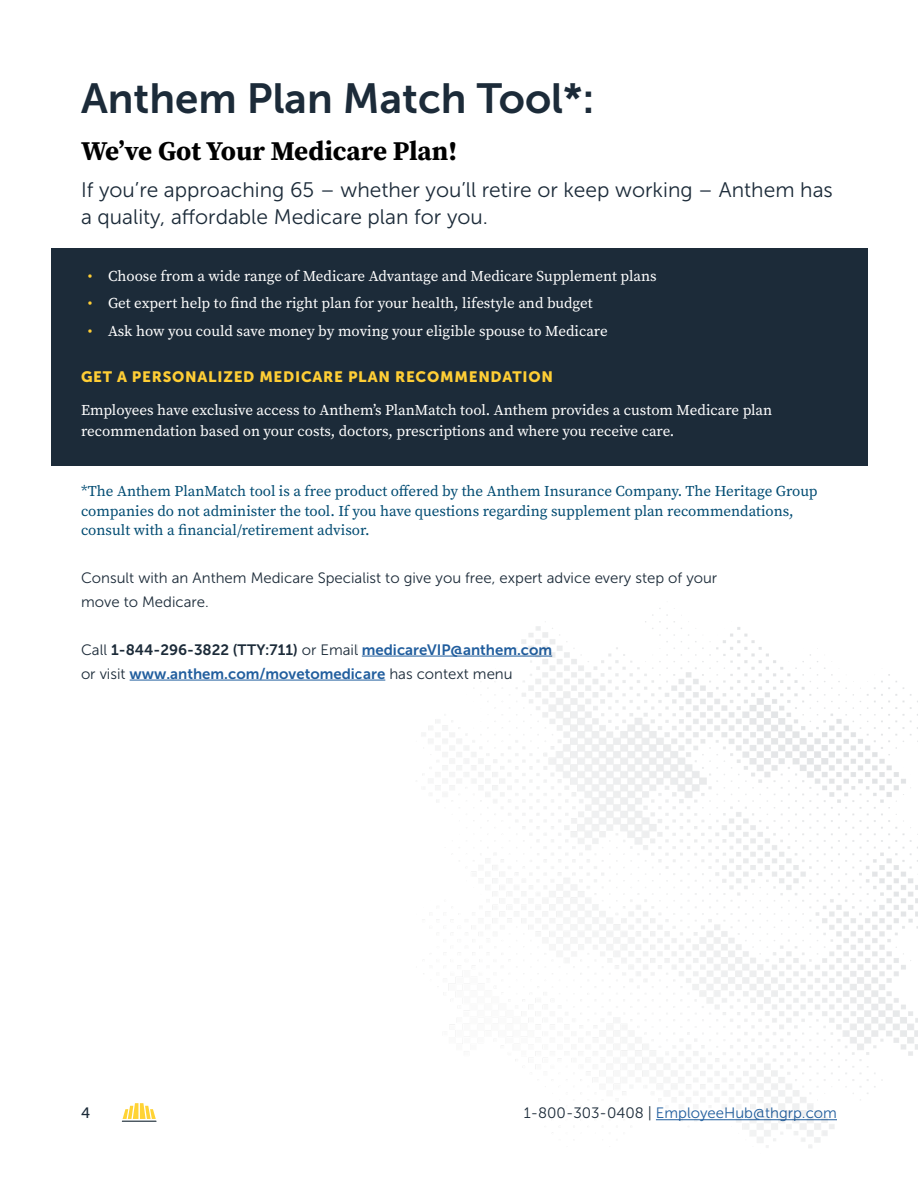
<style>
.page{position:relative;width:918px;height:1188px;background:#fff}
.page>*{position:absolute;margin:0;border:0;box-sizing:border-box;transform-origin:0 0}
.t1{font:42px "Museo Sans 700";color:#1c2b39}
.t2{font:700 27px "Source Serif Pro";letter-spacing:-.005em;color:#000}
.t3{font:21px/27px "Museo Sans 300";color:#1c2b39}
.t4{font:15px/21px "Source Serif Pro";color:#fff}
.t5{font:15px/19.5px "Source Serif Pro";color:#004b72}
.t6{font:15px/24px "Museo Sans 700";color:#215e9e}
.t7{font:15px/24px "Museo Sans 300";color:#1c2b39}
.t8{font:15px "Museo Sans 900";letter-spacing:.05em;color:#ffce35}
.t9{font:15px "Museo Sans 300";color:#215e9e}
.t10{font:15px "Museo Sans 500";color:#1c2b39}
.s1{color:#ffce35}
.s2{font-family:"Museo Sans 300";color:#1c2b39}
.s3{color:#1c2b39}
</style>
<div class="page">
<svg style="left:123px;top:1103px;width:33px;height:16px"></svg>
<hr style="left:122px;top:1121px;width:35px;height:1px;background:#303e49">
<div style="left:51px;top:248px;width:816px;height:217px;background:#1c2b39"></div>
<hr style="left:130px;top:680px;width:255px;height:1px;background:#215e9e">
<img style="left:357px;top:608px;width:561px;height:540px">
<h1 class="t1" style="left:81px;top:75px;width:515px">Anthem Plan Match Tool*:</h1>
<h2 class="t2" style="left:81px;top:132px;width:378px">We’ve Got Your Medicare Plan!</h2>
<h3 class="t3" style="left:81px;top:177px;width:753px">If you’re approaching 65 – whether you’ll retire or keep working – Anthem has a quality, affordable Medicare plan for you.</h3>
<p class="t4" style="left:88px;top:265px;width:570px"><span class="s1">•</span> Choose from a wide range of Medicare Advantage and Medicare Supplement plans</p>
<p class="t4" style="left:88px;top:293px;width:506px"><span class="s1">•</span> Get expert help to find the right plan for your health, lifestyle and budget</p>
<p class="t4" style="left:88px;top:321px;width:522px"><span class="s1">•</span> Ask how you could save money by moving your eligible spouse to Medicare</p>
<p class="t8" style="left:81px;top:368px;width:474px">GET A PERSONALIZED MEDICARE PLAN RECOMMENDATION</p>
<p class="t4" style="left:81px;top:400px;width:693px">Employees have exclusive access to Anthem’s PlanMatch tool. Anthem provides a custom Medicare plan recommendation based on your costs, doctors, prescriptions and where you receive care.</p>
<p class="t5" style="left:81px;top:481px;width:738px">*The Anthem PlanMatch tool is a free product offered by the Anthem Insurance Company. The Heritage Group companies do not administer the tool. If you have questions regarding supplement plan recommendations, consult with a financial/retirement advisor.</p>
<p class="t7" style="left:81px;top:566px;width:638px">Consult with an Anthem Medicare Specialist to give you free, expert advice every step of your move to Medicare.</p>
<p class="t6" style="left:81px;top:637px;width:473px"><span class="s2">Call</span> <span class="s3">1-844-296-3822 (TTY:711)</span> <span class="s2">or Email</span> medicareVIP@anthem.com <span class="s2">or visit</span> www.anthem.com/movetomedicare <span class="s2">has context menu</span></p>
<p class="t10" style="left:81px;top:1105px;width:11px">4</p>
<p class="t9" style="left:524px;top:1105px;width:315px"><span class="s3">1-800-303-0408 |</span> EmployeeHub@thgrp.com</p>
</div>
